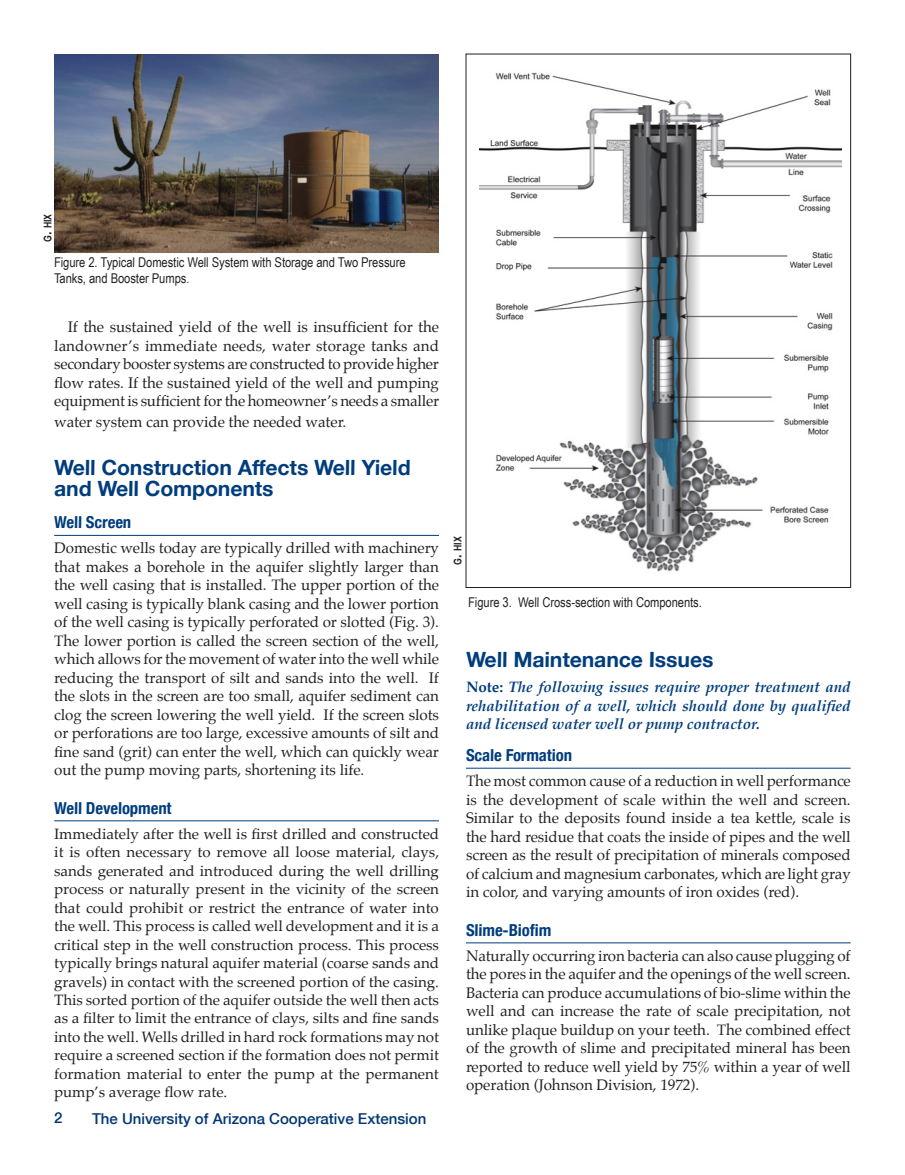
<style>
.page{position:relative;width:905px;height:1175px;background:#fff}
.page>*{position:absolute;margin:0;border:0;box-sizing:border-box;transform-origin:0 0}
.t1{font:700 21px/21px "Helvetica Neue";color:#013d7d}
.t2{font:700 condensed 16.5px "Helvetica Neue";color:#013d7d}
.t3{font:15px/18.5px "Palatino";color:#231f20;text-align:justify}
.t4{font:15px/18.5px "Palatino Linotype";color:#231f20;text-align:justify}
.t5{font:italic 700 15px/18.5px "Palatino";color:#013d7d;text-align:justify}
.t6{font:500 15px "Helvetica Neue";color:#013775}
.t7{font:13.5px/16.2px "Arial Narrow";color:#231f20}
.t8{font:700 10.5px "Arial Narrow";color:#231f20}
.s1{font-size:15px}
.s2{font-size:12px}
.s3{font-style:normal}
</style>
<div class="page">
<hr style="left:54px;top:535px;width:385px;height:1px;background:#013d7d">
<hr style="left:54px;top:820px;width:385px;height:1px;background:#013d7d">
<hr style="left:466px;top:767px;width:384px;height:1px;background:#013d7d">
<hr style="left:466px;top:942px;width:384px;height:1px;background:#013d7d">
<img style="left:54px;top:54px;width:385px;height:199px">
<img style="left:480px;top:72px;width:361px;height:500px">
<p class="t8" style="left:40px;top:242px;width:30px;rotate:-90deg">g<span class="s1">.</span> hix</p>
<p class="t7" style="left:54px;top:254px;width:353px">Figure 2. Typical Domestic Well System with Storage and Two Pressure<br>Tanks, and Booster Pumps<span class="s2">.</span></p>
<p class="t3" style="left:54px;top:318px;width:387px;text-indent:14px">If the sustained yield of the well is insufficient for the landowner’s immediate needs, water storage tanks and secondary booster systems are constructed to provide higher flow rates. If the sustained yield of the well and pumping equipment is sufficient for the homeowner’s needs a smaller</p>
<p class="t3" style="left:54px;top:413px;width:294px">water system can provide the needed water.</p>
<p class="t1" style="left:54px;top:456px;width:358px">Well Construction Affects Well Yield and Well Components</p>
<p class="t2" style="left:54px;top:508px;width:79px">Well Screen</p>
<p class="t3" style="left:54px;top:539px;width:387px">Domestic wells today are typically drilled with machinery that makes a borehole in the aquifer slightly larger than the well casing that is installed. The upper portion of the well casing is typically blank casing and the lower portion of the well casing is typically perforated or slotted (Fig. 3).<br>The lower portion is called the screen section of the well, which allows for the movement of water into the well while reducing the transport of silt and sands into the well. If the slots in the screen are too small, aquifer sediment can clog the screen lowering the well yield. If the screen slots or perforations are too large, excessive amounts of silt and fine sand (grit) can enter the well, which can quickly wear out the pump moving parts, shortening its life.</p>
<p class="t2" style="left:54px;top:794px;width:119px">Well Development</p>
<p class="t4" style="left:54px;top:824px;width:386px">Immediately after the well is first drilled and constructed it is often necessary to remove all loose material, clays, sands generated and introduced during the well drilling process or naturally present in the vicinity of the screen that could prohibit or restrict the entrance of water into the well. This process is called well development and it is a critical step in the well construction process. This process typically brings natural aquifer material (coarse sands and gravels) in contact with the screened portion of the casing.<br>This sorted portion of the aquifer outside the well then acts as a filter to limit the entrance of clays, silts and fine sands into the well. Wells drilled in hard rock formations may not require a screened section if the formation does not permit formation material to enter the pump at the permanent pump’s average flow rate.</p>
<p class="t6" style="left:54px;top:1105px;width:10px">2</p>
<p class="t6" style="left:92px;top:1106px;width:336px">The University of Arizona Cooperative Extension</p>
<p class="t8" style="left:450px;top:564px;width:30px;rotate:-90deg">g<span class="s1">.</span> hix</p>
<p class="t7" style="left:468px;top:593px;width:235px">Figure 3. Well Cross-section with Components.</p>
<p class="t1" style="left:466px;top:648px;width:249px">Well Maintenance Issues</p>
<p class="t5" style="left:466px;top:678px;width:386px"><span class="s3">Note:</span> The following issues require proper treatment and rehabilitation of a well, which should done by qualified and licensed water well or pump contractor.</p>
<p class="t2" style="left:466px;top:741px;width:108px">Scale Formation</p>
<p class="t3" style="left:466px;top:772px;width:387px">The most common cause of a reduction in well performance is the development of scale within the well and screen.<br>Similar to the deposits found inside a tea kettle, scale is the hard residue that coats the inside of pipes and the well screen as the result of precipitation of minerals composed of calcium and magnesium carbonates, which are light gray in color, and varying amounts of iron oxides (red).</p>
<p class="t2" style="left:466px;top:916px;width:87px">Slime-Biofim</p>
<p class="t3" style="left:466px;top:946px;width:387px">Naturally occurring iron bacteria can also cause plugging of the pores in the aquifer and the openings of the well screen.<br>Bacteria can produce accumulations of bio-slime within the well and can increase the rate of scale precipitation, not unlike plaque buildup on your teeth. The combined effect of the growth of slime and precipitated mineral has been reported to reduce well yield by 75% within a year of well operation (Johnson Division, 1972).</p>
</div>
